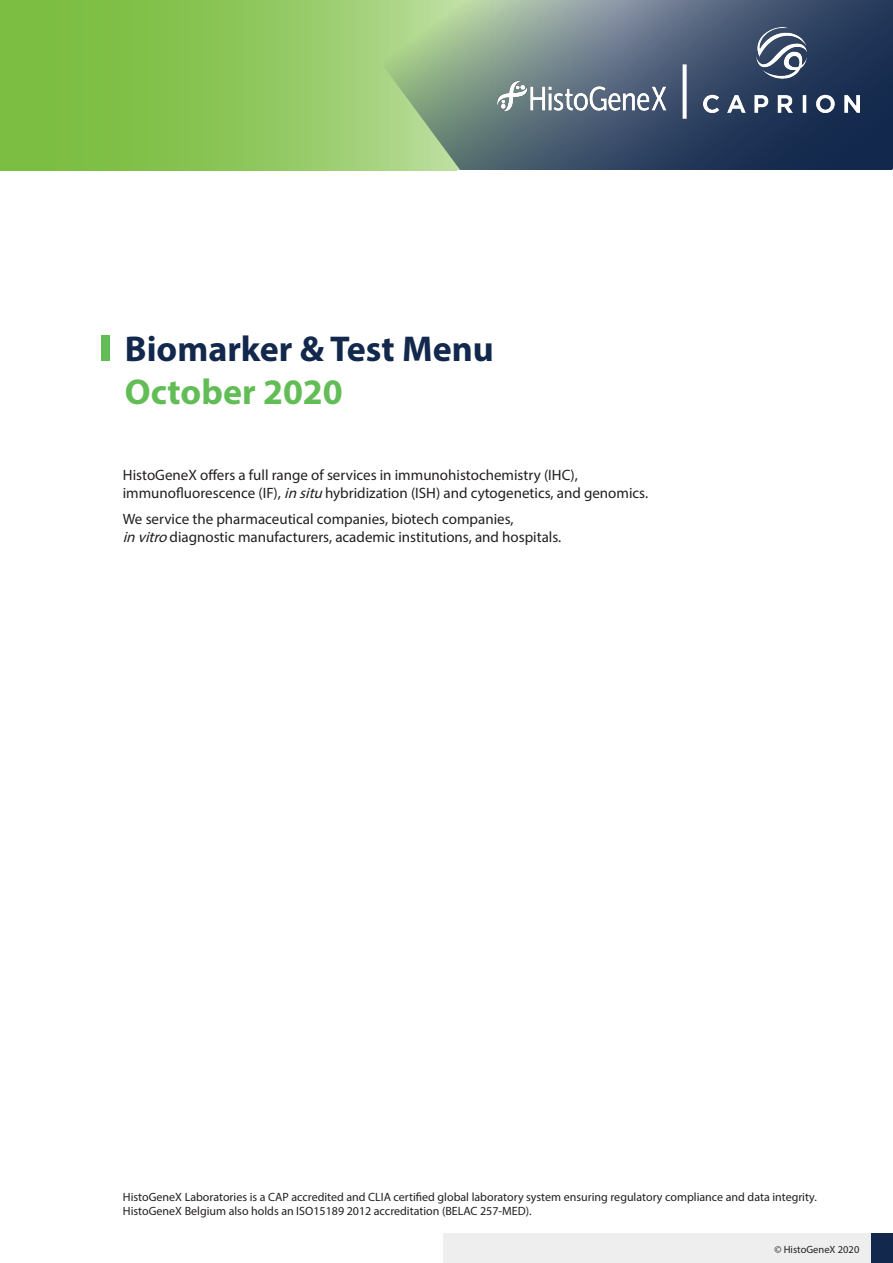
<style>
.page{position:relative;width:893px;height:1263px;background:#fff}
.page>*{position:absolute;margin:0;border:0;box-sizing:border-box;transform-origin:0 0}
.t1{font:700 36px "Myriad Pro";color:#12284c}
.t2{font:700 36px "Myriad Pro";color:#62bd56}
.Basic_Txt{font:15px/18px "Myriad Pro";color:#231f20}
.adress{font:12px "Myriad Pro";color:#231f20}
.t3{font:10.5px "Myriad Pro";color:#231f20}
.s1{font-style:italic}
</style>
<div class="page">
<svg style="left:0;top:0;width:381px;height:170px;background:#8ac456"></svg>
<div style="left:443px;top:1234px;width:450px;height:29px;background:#eeeeef"></div>
<div style="left:101px;top:336px;width:8px;height:25px;background:#62bd56"></div>
<div style="left:872px;top:1234px;width:21px;height:29px;background:#12284c"></div>
<svg style="left:381px;top:0;width:512px;height:171px;background:#5f7678"></svg>
<img style="left:703px;top:28px;width:156px;height:85px">
<img style="left:495px;top:79px;width:173px;height:34px">
<svg style="left:683px;top:64px;width:4px;height:55px"></svg>
<div style="left:457px;top:170px;width:436px;height:163px;background:#fff"></div>
<p class="t1" style="left:125px;top:325px;width:370px">Biomarker &amp; Test Menu</p>
<p class="t2" style="left:125px;top:368px;width:219px">October 2020</p>
<p class="Basic_Txt" style="left:123px;top:466px;width:527px">HistoGeneX offers a full range of services in immunohistochemistry (IHC), immunofluorescence (IF), <span class="s1">insitu</span>hybridization (ISH) and cytogenetics, and genomics.</p>
<p class="Basic_Txt" style="left:123px;top:510px;width:440px">We service the pharmaceutical companies, biotech companies, <span class="s1">invitro</span>diagnostic manufacturers, academic institutions, and hospitals.</p>
<p class="adress" style="left:123px;top:1189px;width:696px">HistoGeneX Laboratories is a CAP accredited and CLIA certified global laboratory system ensuring regulatory compliance and data integrity.</p>
<p class="adress" style="left:123px;top:1204px;width:410px">HistoGeneX Belgium also holds an ISO15189 2012 accreditation (BELAC 257-MED).</p>
<p class="t3" style="left:774px;top:1243px;width:87px">© HistoGeneX 2020</p>
</div>
